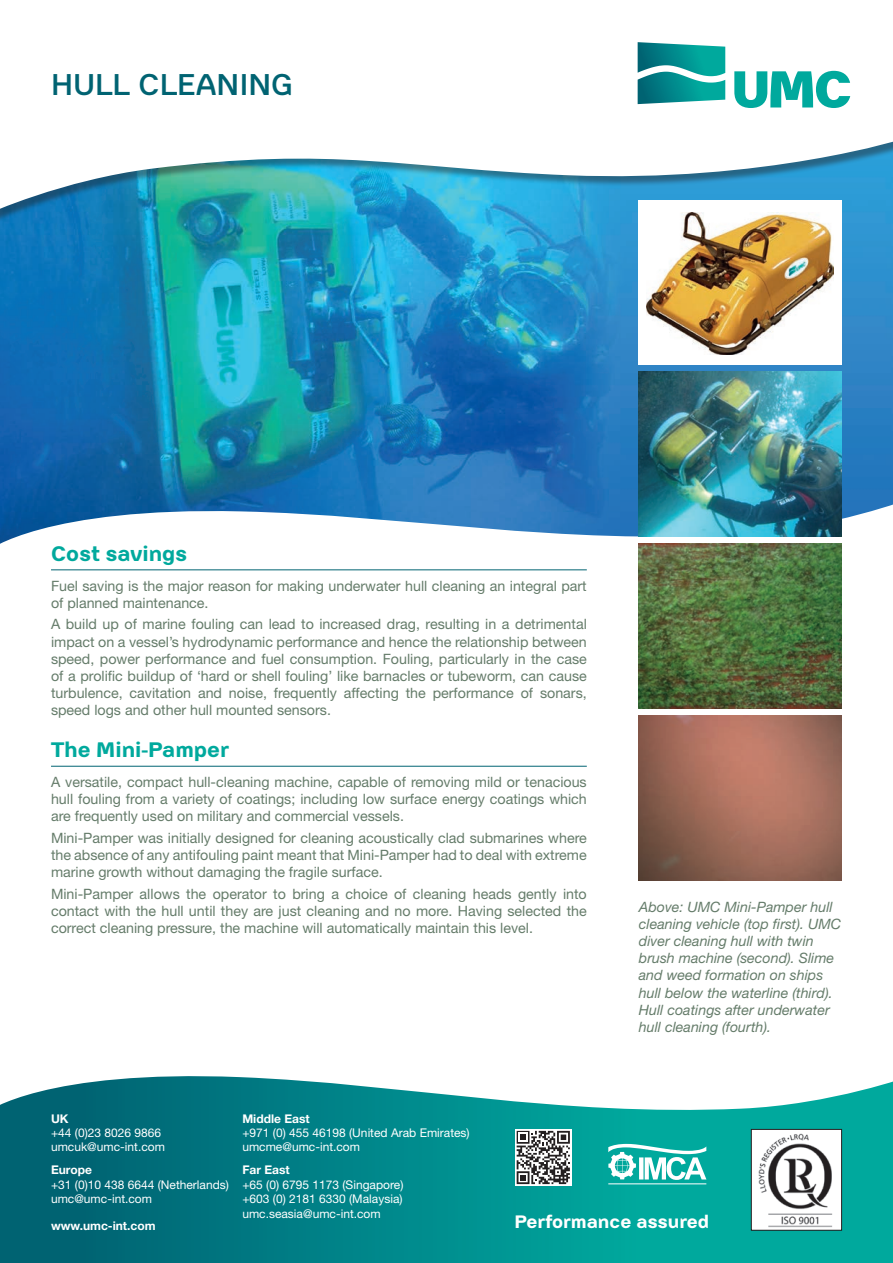
<style>
.page{position:relative;width:893px;height:1263px;background:#fff}
.page>*{position:absolute;margin:0;border:0;box-sizing:border-box;transform-origin:0 0}
.t1{font:50.55px "IMCA Logo";color:#fff}
.t2{font:500 30px "Kana Sans";letter-spacing:.005em;color:#006372}
.t3{font:700 21px "Kana Sans";color:#00a99d}
.t4{font:700 18px "Kana Sans";letter-spacing:-.005em;color:#fff}
.t5{font:14.25px/17.1px "Helvetica Neue";color:#657c6a;text-align:justify}
.t6{font:italic 14.25px/17.1px "Helvetica Neue";color:#657c6a}
.t7{font:12px/14.4px "Helvetica Neue";color:#fff}
.t8{font:700 12px "Helvetica Neue";color:#fff}
</style>
<div class="page">
<svg style="left:0;top:1076px;width:893px;height:187px;background:#199496"></svg>
<svg style="left:515px;top:1129px;width:57px;height:57px"></svg>
<svg style="left:517px;top:1131px;width:53px;height:53px"></svg>
<div style="left:751px;top:1129px;width:91px;height:101px;background:#fff"></div>
<div style="left:751px;top:1129px;width:91px;height:101px;border:1px solid #231f20"></div>
<img style="left:758px;top:1133px;width:75px;height:94px">
<img style="left:0;top:224px;width:893px;height:274px">
<svg style="left:0;top:498px;width:893px;height:211px"></svg>
<div style="left:0;top:0;width:893px;height:224px;background:#231f20;opacity:.45"></div>
<svg style="left:0;top:0;width:893px;height:214px"></svg>
<hr style="left:51px;top:569px;width:536px;height:1px;background:#006372">
<hr style="left:51px;top:766px;width:536px;height:1px;background:#006372">
<svg style="left:734px;top:71px;width:116px;height:37px"></svg>
<svg style="left:638px;top:42px;width:87px;height:62px"></svg>
<img style="left:639px;top:544px;width:203px;height:164px">
<img style="left:639px;top:715px;width:203px;height:165px">
<img style="left:639px;top:372px;width:203px;height:164px">
<div style="left:639px;top:200px;width:203px;height:165px;background:#fff"></div>
<img style="left:646px;top:212px;width:187px;height:143px">
<h2 class="t2" style="left:51px;top:63px;width:244px">HULL CLEANING</h2>
<h3 class="t3" style="left:51px;top:538px;width:138px">Cost savings</h3>
<p class="t5" style="left:51px;top:577px;width:537px">Fuel saving is the major reason for making underwater hull cleaning an integral part of planned maintenance.</p>
<p class="t5" style="left:51px;top:615px;width:537px">A build up of marine fouling can lead to increased drag, resulting in a detrimental impact on a vessel’s hydrodynamic performance and hence the relationship between speed, power performance and fuel consumption. Fouling, particularly in the case of a prolific buildup of ‘hard or shell fouling’ like barnacles or tubeworm, can cause turbulence, cavitation and noise, frequently affecting the performance of sonars, speed logs and other hull mounted sensors.</p>
<h3 class="t3" style="left:51px;top:735px;width:180px">The Mini-Pamper</h3>
<p class="t5" style="left:51px;top:773px;width:537px">A versatile, compact hull-cleaning machine, capable of removing mild or tenacious hull fouling from a variety of coatings; including low surface energy coatings which are frequently used on military and commercial vessels.</p>
<p class="t5" style="left:51px;top:829px;width:537px">Mini-Pamper was initially designed for cleaning acoustically clad submarines where the absence of any antifouling paint meant that Mini-Pamper had to deal with extreme marine growth without damaging the fragile surface.</p>
<p class="t5" style="left:51px;top:885px;width:537px">Mini-Pamper allows the operator to bring a choice of cleaning heads gently into contact with the hull until they are just cleaning and no more. Having selected the correct cleaning pressure, the machine will automatically maintain this level.</p>
<p class="t6" style="left:639px;top:898px;width:204px">Above: UMC Mini-Pamper hull cleaning vehicle (top first). UMC diver cleaning hull with twin brush machine (second). Slime and weed formation on ships hull below the waterline (third).<br>Hull coatings after underwater hull cleaning (fourth).</p>
<p class="t8" style="left:51px;top:1111px;width:19px">UK</p>
<p class="t7" style="left:51px;top:1125px;width:115px">+44 (0)23 8026 9866 umcuk@umc-int.com</p>
<p class="t8" style="left:51px;top:1163px;width:42px">Europe</p>
<p class="t7" style="left:51px;top:1177px;width:179px">+31 (0)10 438 6644 (Netherlands) umc@umc-int.com</p>
<p class="t8" style="left:242px;top:1111px;width:69px">Middle East</p>
<p class="t7" style="left:242px;top:1125px;width:229px">+971 (0) 455 46198 (United Arab Emirates) umcme@umc-int.com</p>
<p class="t8" style="left:242px;top:1163px;width:49px">Far East</p>
<p class="t7" style="left:242px;top:1177px;width:163px;text-align:justify">+65 (0) 6795 1173 (Singapore) +603 (0) 2181 6330 (Malaysia) umc.seasia@umc-int.com</p>
<h1 class="t1" style="left:608px;top:1137px;width:126px">AB</h1>
<p class="t8" style="left:51px;top:1218px;width:106px">www.umc-int.com</p>
<p class="t4" style="left:514px;top:1209px;width:196px">Performance assured</p>
</div>
